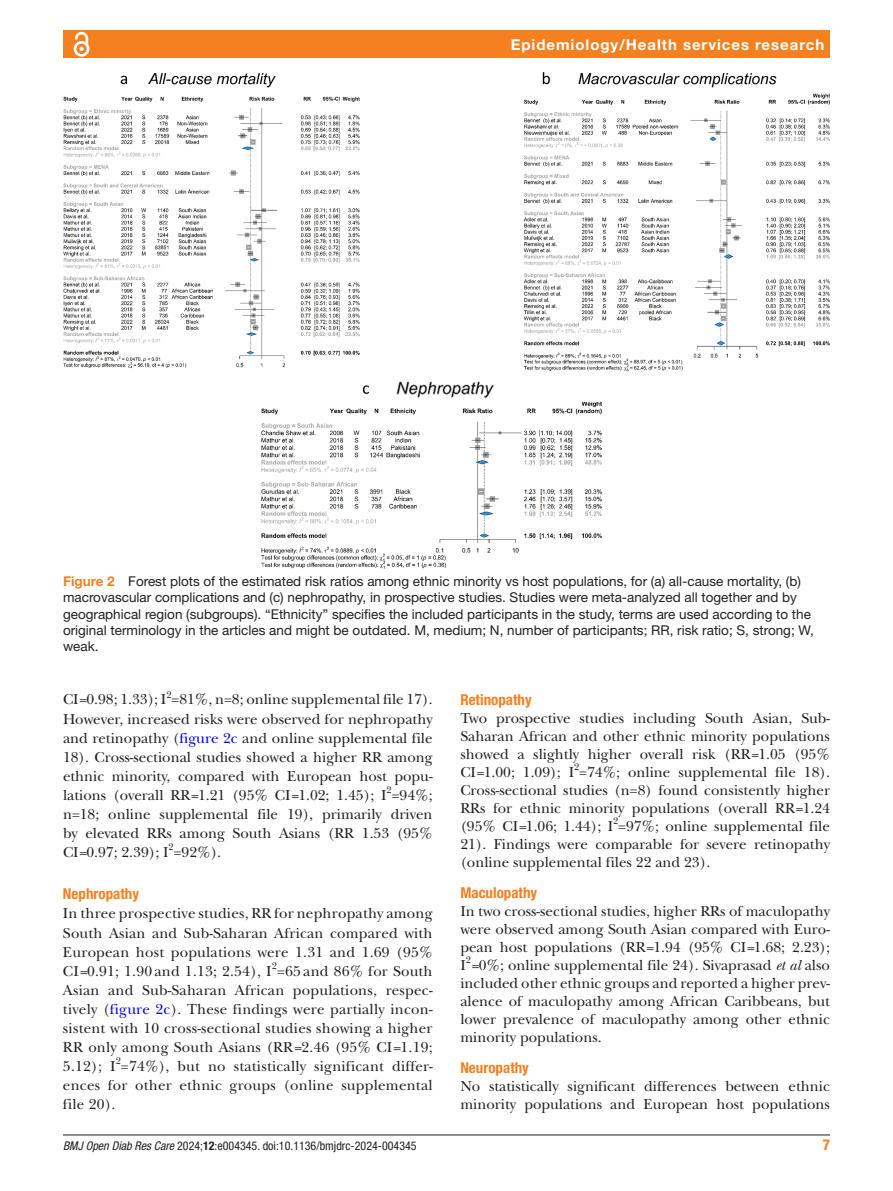
<style>
.page{position:relative;width:893px;height:1191px;background:#fff}
.page>*{position:absolute;margin:0;border:0;box-sizing:border-box;transform-origin:0 0}
.t1{font:15px/19px "New Baskerville";color:#231f20;text-align:justify}
.t2{font:700 condensed 15px "Helvetica Neue LT Std";color:#f58020}
.t3{font:700 15px "Helvetica Neue LT Std";letter-spacing:.065em;color:#fff}
.t4{font:13.5px/16.2px "Helvetica Neue LT Std";color:#231f20}
.t5{font:condensed 12px "Helvetica Neue LT Std";color:#231f20}
.t6{font:9.9px "New Baskerville";color:#231f20}
.s1{font-weight:700;color:#f58020}
.s2{color:#00f}
.s3{font-style:italic}
.s4{font-weight:700}
</style>
<div class="page">
<hr style="left:63px;top:1134px;width:767px;height:1px;background:#231f20">
<div style="left:63px;top:31px;width:767px;height:27px;background:#f58020"></div>
<svg style="left:73px;top:31px;width:17px;height:26px"></svg>
<img style="left:64px;top:73px;width:765px;height:495px">
<p class="t3" style="left:511px;top:35px;width:315px">Epidemiology/Health services research</p>
<p class="t4" style="left:63px;top:573px;width:752px"><span class="s1">Figure 2</span> Forest plots of the estimated risk ratios among ethnic minority vs host populations, for (a) all-cause mortality, (b) macrovascular complications and (c) nephropathy, in prospective studies. Studies were meta-analyzed all together and by geographical region (subgroups). “Ethnicity” specifies the included participants in the study, terms are used according to the original terminology in the articles and might be outdated. M, medium; N, number of participants; RR, risk ratio; S, strong; W, weak.</p>
<p class="t6" style="left:166px;top:689px;width:7px">2</p>
<p class="t1" style="left:63px;top:709px;width:371px">However, increased risks were observed for nephropathy and retinopathy (<span class="s2">figure 2c</span> and online supplemental file 18). Cross-sectional studies showed a higher RR among ethnic minority, compared with European host popu&shy;lations (overall RR<span class="s3">=</span>1.21 (95% CI<span class="s3">=</span>1.02; 1.45); I =94%;</p>
<p class="t1" style="left:63px;top:690px;width:371px">CI<span class="s3">=</span>0.98; 1.33); I =81%, n=8; online supplemental file 17).</p>
<p class="t6" style="left:387px;top:784px;width:7px">2</p>
<p class="t1" style="left:63px;top:804px;width:371px">n=18; online supplemental file 19), primarily driven by elevated RRs among South Asians (RR 1.53 (95% CI<span class="s3">=</span>0.97; 2.39); I =92%).</p>
<p class="t6" style="left:169px;top:841px;width:7px">2</p>
<p class="t2" style="left:63px;top:885px;width:78px">Nephropathy</p>
<p class="t1" style="left:63px;top:904px;width:371px">In three prospective studies, RR for nephropathy among South Asian and Sub-Saharan African compared with European host populations were 1.31 and 1.69 (95% CI<span class="s3">=</span>0.91; 1.90 and 1.13; 2.54), I<sup>2</sup>=65 and 86% for South Asian and Sub-Saharan African populations, respec&shy;tively (<span class="s2">figure 2c</span>). These findings were partially incon&shy;sistent with 10 cross-sectional studies showing a higher RR only among South Asians (RR<span class="s3">=</span>2.46 (95% CI<span class="s3">=</span>1.19; 5.12); I =74%), but no statistically significant differ-</p>
<p class="t6" style="left:116px;top:1055px;width:7px">2</p>
<p class="t1" style="left:63px;top:1075px;width:371px">ences for other ethnic groups (online supplemental file 20).</p>
<p class="t2" style="left:460px;top:690px;width:73px">Retinopathy</p>
<p class="t1" style="left:460px;top:709px;width:371px;line-height:18px">Two prospective studies including South Asian, Sub-Saharan African and other ethnic minority populations showed a slightly higher overall risk (RR<span class="s3">=</span>1.05 (95% CI<span class="s3">=</span>1.00; 1.09); I =74%; online supplemental file 18).</p>
<p class="t6" style="left:574px;top:761px;width:7px">2</p>
<p class="t1" style="left:460px;top:781px;width:371px;line-height:18px">Cross-sectional studies (n=8) found consistently higher RRs for ethnic minority populations (overall RR<span class="s3">=</span>1.24 (95% CI<span class="s3">=</span>1.06; 1.44); I =97%; online supplemental file</p>
<p class="t6" style="left:613px;top:815px;width:7px">2</p>
<p class="t1" style="left:460px;top:835px;width:371px;line-height:18px">21). Findings were comparable for severe retinopathy (online supplemental files 22 and 23).</p>
<p class="t2" style="left:460px;top:883px;width:78px">Maculopathy</p>
<p class="t1" style="left:460px;top:902px;width:371px;line-height:18px">In two cross-sectional studies, higher RRs of maculopathy were observed among South Asian compared with Euro&shy;pean host populations (RR<span class="s3">=</span>1.94 (95% CI<span class="s3">=</span>1.68; 2.23); I<sup>2</sup><span class="s3">=</span>0%; online supplemental file 24). Sivaprasad <span class="s3">et al</span> also included other ethnic groups and reported a higher prev&shy;alence of maculopathy among African Caribbeans, but lower prevalence of maculopathy among other ethnic minority populations.</p>
<p class="t2" style="left:460px;top:1059px;width:70px">Neuropathy</p>
<p class="t1" style="left:460px;top:1077px;width:371px;line-height:18px">No statistically significant differences between ethnic minority populations and European host populations</p>
<p class="t5" style="left:63px;top:1138px;width:355px"><span class="s3">BMJ Open Diab Res Care</span> 2024;<span class="s4">12</span>:e004345. doi:10.1136/bmjdrc-2024-004345</p>
<p class="t2" style="left:823px;top:1135px;width:9px">7</p>
</div>
